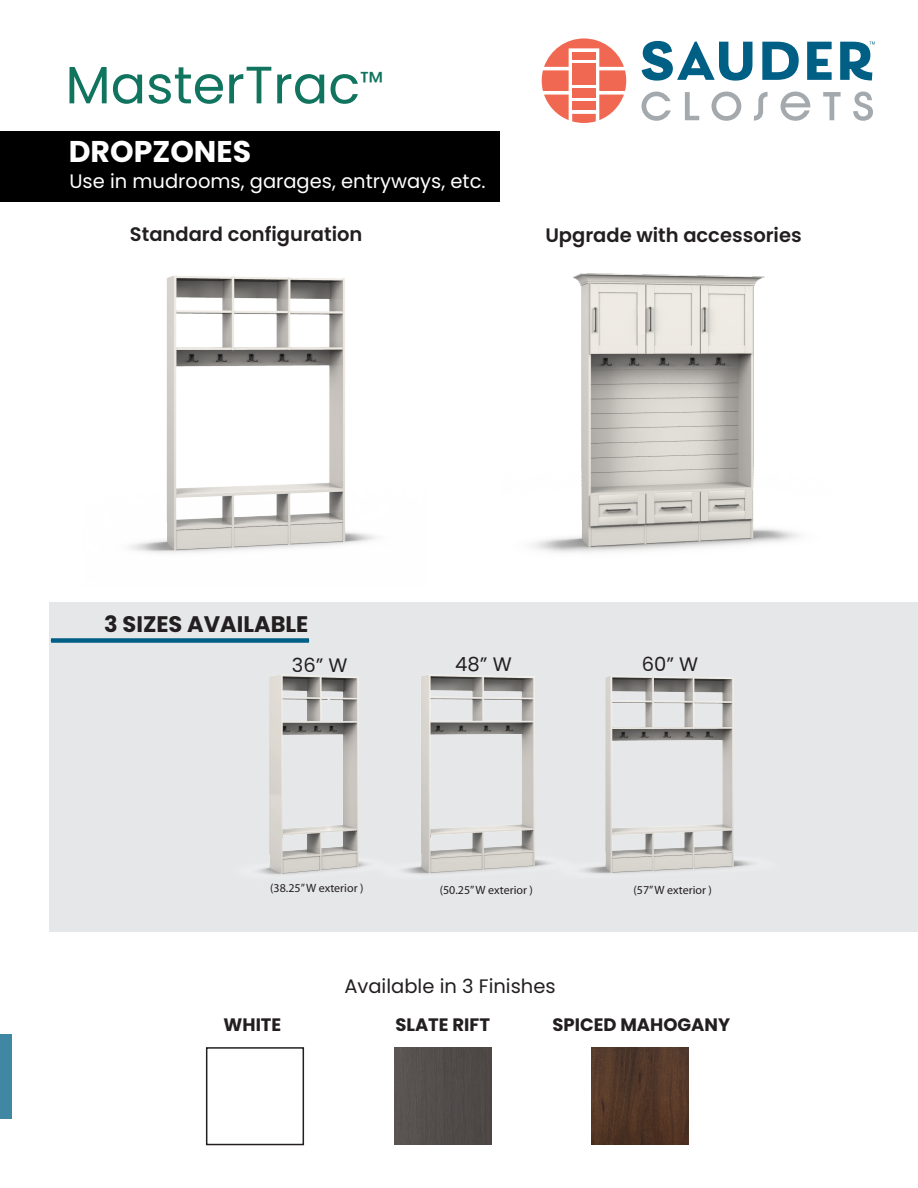
<style>
.page{position:relative;width:918px;height:1188px;background:#fff}
.page>*{position:absolute;margin:0;border:0;box-sizing:border-box;transform-origin:0 0}
.t1{font:52.5px "Poppins";color:#10745f}
.t2{font:700 30px "Poppins";color:#fff}
.t3{font:700 22.5px "Poppins";color:#231f20}
.t4{font:600 19.5px "Poppins";color:#231f20}
.t5{font:19.5px "Poppins";color:#fff}
.t6{font:19.5px "Poppins";color:#231f20}
.t7{font:700 18px "Poppins";color:#231f20}
.t8{font:12px "Myriad Pro";color:#231f20}
</style>
<div class="page">
<div style="left:0;top:132px;width:500px;height:70px;background:#000"></div>
<div style="left:49px;top:602px;width:869px;height:330px;background:#e6e7e9"></div>
<div style="left:0;top:1035px;width:12px;height:84px;background:#4087a3"></div>
<img style="left:260px;top:675px;width:94px;height:199px">
<img style="left:354px;top:675px;width:192px;height:199px">
<div style="left:206px;top:1047px;width:98px;height:98px;background:#fff;border:2px solid #231f20"></div>
<img style="left:395px;top:1047px;width:96px;height:97px">
<img style="left:592px;top:1048px;width:97px;height:97px">
<div style="left:51px;top:638px;width:258px;height:5px;background:#005f85"></div>
<img style="left:130px;top:275px;width:247px;height:279px">
<img style="left:532px;top:273px;width:268px;height:280px">
<img style="left:546px;top:676px;width:205px;height:197px">
<svg style="left:685px;top:92px;width:14px;height:28px"></svg>
<svg style="left:712px;top:92px;width:29px;height:29px"></svg>
<svg style="left:754px;top:92px;width:14px;height:29px"></svg>
<svg style="left:781px;top:92px;width:30px;height:29px"></svg>
<svg style="left:823px;top:92px;width:18px;height:28px"></svg>
<svg style="left:853px;top:92px;width:20px;height:29px"></svg>
<svg style="left:642px;top:92px;width:29px;height:29px"></svg>
<svg style="left:542px;top:38px;width:84px;height:85px"></svg>
<svg style="left:642px;top:41px;width:111px;height:40px"></svg>
<svg style="left:762px;top:42px;width:37px;height:38px"></svg>
<svg style="left:807px;top:42px;width:25px;height:38px"></svg>
<svg style="left:840px;top:42px;width:35px;height:38px"></svg>
<h1 class="t1" style="left:65px;top:55px;width:320px">MasterTrac<sup>™</sup></h1>
<h2 class="t2" style="left:69px;top:134px;width:184px">DROPZONES</h2>
<h3 class="t5" style="left:69px;top:170px;width:418px">Use in mudrooms, garages, entryways, etc.</h3>
<h3 class="t4" style="left:130px;top:223px;width:234px">Standard configuration</h3>
<h3 class="t4" style="left:545px;top:224px;width:258px">Upgrade with accessories</h3>
<h3 class="t3" style="left:104px;top:611px;width:206px">3 SIZES AVAILABLE</h3>
<h3 class="t6" style="left:292px;top:654px;width:57px">36” W</h3>
<h3 class="t6" style="left:455px;top:653px;width:58px">48” W</h3>
<h3 class="t6" style="left:642px;top:652px;width:58px">60” W</h3>
<p class="t8" style="left:270px;top:881px;width:95px">(38.25” W exterior )</p>
<p class="t8" style="left:440px;top:882px;width:95px">(50.25” W exterior )</p>
<p class="t8" style="left:633px;top:882px;width:80px">(57” W exterior )</p>
<h3 class="t6" style="left:344px;top:975px;width:213px">Available in 3 Finishes</h3>
<h3 class="t7" style="left:224px;top:1014px;width:59px">WHITE</h3>
<h3 class="t7" style="left:395px;top:1014px;width:96px">SLATE RIFT</h3>
<h3 class="t7" style="left:553px;top:1014px;width:179px">SPICED MAHOGANY</h3>
</div>
